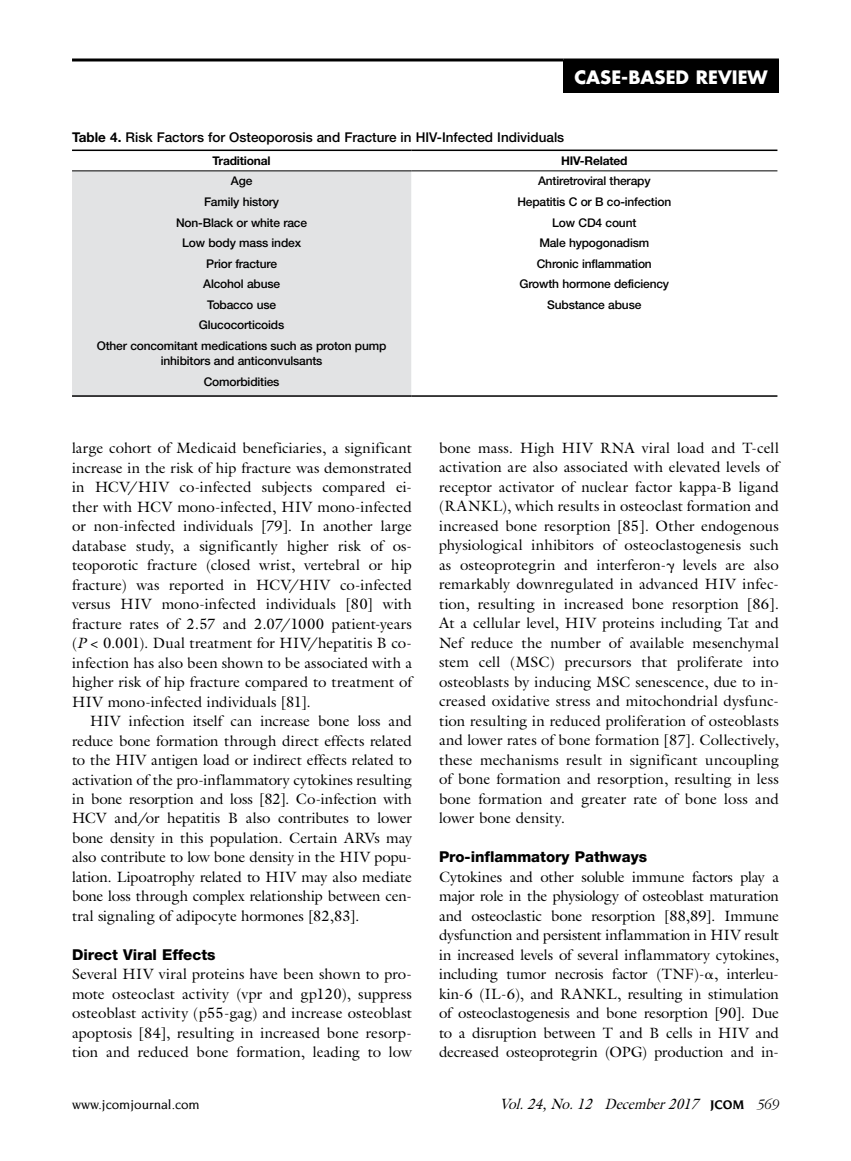
<style>
.page{position:relative;width:851px;height:1161px;background:#fff}
.page>*{position:absolute;margin:0;border:0;box-sizing:border-box;transform-origin:0 0}
.t1{font:700 18px "Futura Std";color:#fff}
.t2{font:15px/19.5px "Galliard Std";letter-spacing:-.005em;color:#000;text-align:justify}
.t3{font:800 15px "Helvetica Neue LT Std";color:#000}
.t4{font:italic 15px "Galliard Std";color:#000;scale:.9 1}
.t5{font:500 13.5px "Helvetica Neue LT Std";color:#000}
.t6{font:500 13.5px "Novarese Std";color:#000}
.t7{font:500 12px/20.5px "Helvetica Neue LT Std";letter-spacing:-.015em;color:#000;text-align:center}
.t8{font:700 12px "Helvetica Neue LT Std";letter-spacing:-.015em;color:#000}
.s1{font-weight:700}
.s2{font-style:italic}
.s3{font-family:"Novarese Std";font-weight:700;font-style:normal;font-size:13.5px}
.s4{font-family:"ITC Garamond Std";font-weight:300}
</style>
<div class="page">
<div style="left:72px;top:172px;width:339px;height:223px;background:#e2e3e4"></div>
<hr style="left:72px;top:150px;width:339px;height:1px;background:#000">
<hr style="left:411px;top:150px;width:366px;height:1px;background:#000">
<hr style="left:72px;top:395px;width:339px;height:2px;background:#000">
<hr style="left:411px;top:395px;width:366px;height:2px;background:#000">
<hr style="left:72px;top:171px;width:339px;height:1px;background:#000">
<hr style="left:411px;top:171px;width:366px;height:1px;background:#000">
<div style="left:563px;top:60px;width:215px;height:33px;background:#000"></div>
<svg style="left:72px;top:58px;width:491px;height:4px;background:#3f3f3f"></svg>
<svg style="left:563px;top:58px;width:215px;height:2px"></svg>
<p class="t1" style="left:574px;top:65px;width:195px">CASE-BASED REVIEW</p>
<p class="t5" style="left:72px;top:129px;width:493px"><span class="s1">Table 4.</span> Risk Factors for Osteoporosis and Fracture in HIV-Infected Individuals</p>
<p class="t8" style="left:212px;top:153px;width:60px">Traditional</p>
<p class="t8" style="left:561px;top:153px;width:68px">HIV-Related</p>
<p class="t7" style="left:231px;top:171px;width:23px">Age</p>
<p class="t7" style="left:538px;top:171px;width:114px">Antiretroviral therapy</p>
<p class="t7" style="left:204px;top:191px;width:77px">Family history</p>
<p class="t7" style="left:517px;top:191px;width:155px">Hepatitis C or B co-infection</p>
<p class="t7" style="left:176px;top:212px;width:132px">Non-Black or white race</p>
<p class="t7" style="left:552px;top:212px;width:86px">Low CD4 count</p>
<p class="t7" style="left:182px;top:232px;width:120px">Low body mass index</p>
<p class="t7" style="left:539px;top:232px;width:111px">Male hypogonadism</p>
<p class="t7" style="left:206px;top:253px;width:72px">Prior fracture</p>
<p class="t7" style="left:537px;top:253px;width:116px">Chronic inflammation</p>
<p class="t7" style="left:203px;top:274px;width:78px">Alcohol abuse</p>
<p class="t7" style="left:519px;top:274px;width:151px">Growth hormone deficiency</p>
<p class="t7" style="left:207px;top:294px;width:71px">Tobacco use</p>
<p class="t7" style="left:547px;top:294px;width:96px">Substance abuse</p>
<p class="t7" style="left:97px;top:315px;width:291px">Glucocorticoids<br>Other concomitant medications such as proton pump</p>
<p class="t7" style="left:161px;top:350px;width:163px">inhibitors and anticonvulsants<br>Comorbidities</p>
<p class="t2" style="left:72px;top:438px;width:341px">large cohort of Medicaid beneficiaries, a significant increase in the risk of hip fracture was demonstrated in HCV/HIV co-infected subjects compared ei&shy;ther with HCV mono-infected, HIV mono-infected or non-infected individuals [79]. In another large database study, a significantly higher risk of os&shy;teoporotic fracture (closed wrist, vertebral or hip fracture) was reported in HCV/HIV co-infected versus HIV mono-infected individuals [80] with fracture rates of 2.57 and 2.07/1000 patient-years (<span class="s2">P</span> &lt; 0.001). Dual treatment for HIV/hepatitis B co&shy;infection has also been shown to be associated with a higher risk of hip fracture compared to treatment of HIV mono-infected individuals [81].</p>
<p class="t2" style="left:72px;top:711px;width:341px;text-indent:18px">HIV infection itself can increase bone loss and reduce bone formation through direct effects related to the HIV antigen load or indirect effects related to activation of the pro-inflammatory cytokines resulting in bone resorption and loss [82]. Co-infection with HCV and/or hepatitis B also contributes to lower bone density in this population. Certain ARVs may also contribute to low bone density in the HIV popu&shy;lation. Lipoatrophy related to HIV may also mediate bone loss through complex relationship between cen&shy;tral signaling of adipocyte hormones [82,83].</p>
<p class="t3" style="left:72px;top:946px;width:145px">Direct Viral Effects</p>
<p class="t2" style="left:72px;top:964px;width:341px">Several HIV viral proteins have been shown to pro&shy;mote osteoclast activity (vpr and gp120), suppress osteoblast activity (p55-gag) and increase osteoblast apoptosis [84], resulting in increased bone resorp&shy;tion and reduced bone formation, leading to low</p>
<p class="t2" style="left:439px;top:438px;width:341px">bone mass. High HIV RNA viral load and T-cell activation are also associated with elevated levels of receptor activator of nuclear factor kappa-B ligand (RANKL), which results in osteoclast formation and increased bone resorption [85]. Other endogenous physiological inhibitors of osteoclastogenesis such as osteoprotegrin and interferon- levels are also remarkably downregulated in advanced HIV infec&shy;tion, resulting in increased bone resorption [86].<br>At a cellular level, HIV proteins including Tat and Nef reduce the number of available mesenchymal stem cell (MSC) precursors that proliferate into osteoblasts by inducing MSC senescence, due to in&shy;creased oxidative stress and mitochondrial dysfunc&shy;tion resulting in reduced proliferation of osteoblasts and lower rates of bone formation [87]. Collectively, these mechanisms result in significant uncoupling of bone formation and resorption, resulting in less bone formation and greater rate of bone loss and lower bone density.</p>
<p class="t3" style="left:439px;top:848px;width:209px">Pro-inflammatory Pathways</p>
<p class="t2" style="left:439px;top:867px;width:341px">Cytokines and other soluble immune factors play a major role in the physiology of osteoblast maturation and osteoclastic bone resorption [88,89]. Immune dysfunction and persistent inflammation in HIV result in increased levels of several inflammatory cytokines, including tumor necrosis factor (TNF)- , interleu&shy;kin-6 (IL-6), and RANKL, resulting in stimulation of osteoclastogenesis and bone resorption [90]. Due to a disruption between T and B cells in HIV and decreased osteoprotegrin (OPG) production and in-</p>
<p class="t6" style="left:72px;top:1097px;width:129px">www.jcomjournal.com</p>
<p class="t4" style="left:500px;top:1094px;width:311px">Vol.24,No.12 December2017 <span class="s3">J C O M</span> <span class="s4">5 69</span></p>
</div>
